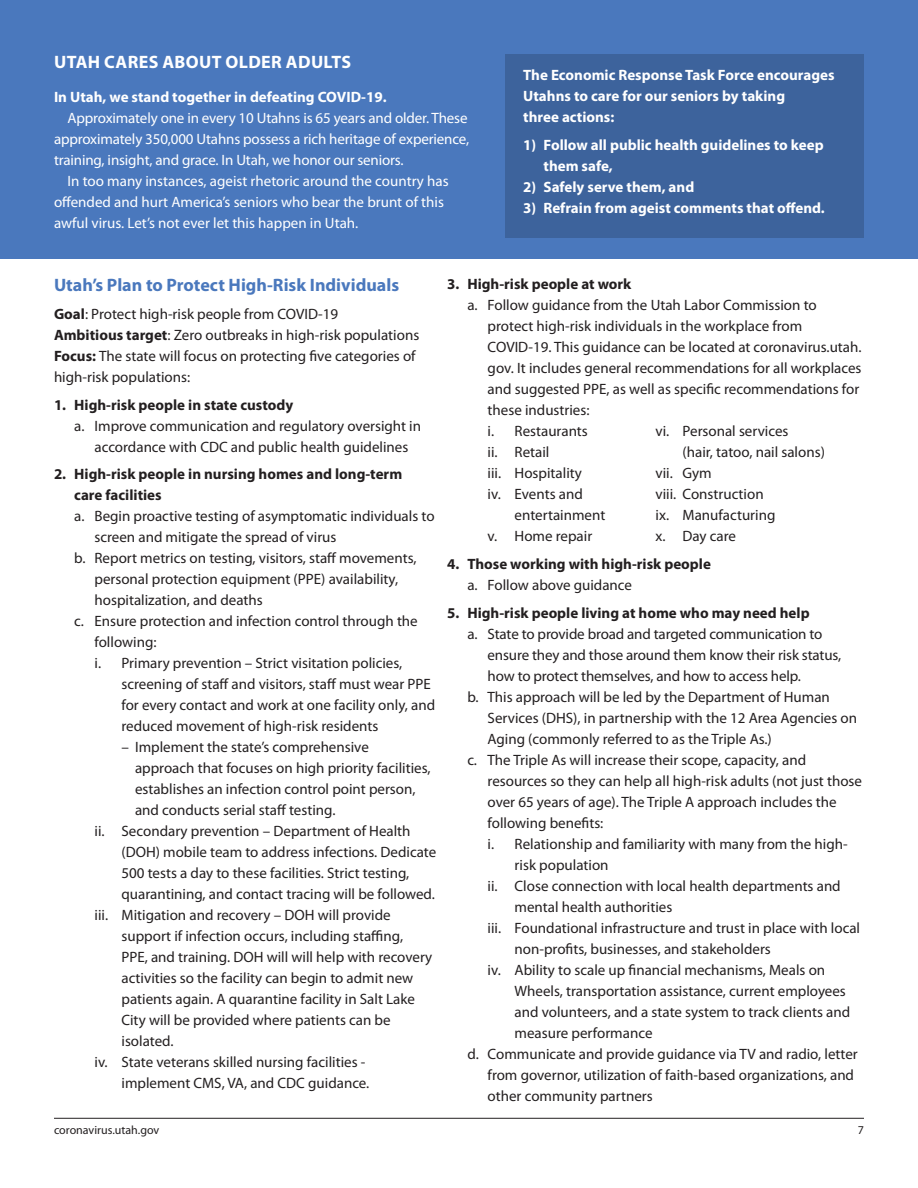
<style>
.page{position:relative;width:918px;height:1188px;background:#fff}
.page>*{position:absolute;margin:0;border:0;box-sizing:border-box;transform-origin:0 0}
.t1{font:700 18px "Myriad Pro";color:#4a78bd}
.t2{font:700 18px "Myriad Pro";letter-spacing:.02em;color:#fff}
.t3{font:15px/21px "Myriad Pro";color:#231f20}
.t4{font:15px/21px "Myriad Pro";color:#fff;text-align:justify}
.t5{font:700 15px/21px "Myriad Pro";color:#fff}
.t6{font:700 15px/21px "Myriad Pro";color:#231f20}
.t7{font:12px "Myriad Pro";color:#231f20}
.s1{font-weight:700}
</style>
<div class="page">
<div style="left:0;top:0;width:918px;height:258px;background:#4a78bd"></div>
<div style="left:505px;top:54px;width:359px;height:184px;background:#3d639c"></div>
<hr style="left:54px;top:1118px;width:810px;height:1px;background:#231f20">
<p class="t2" style="left:54px;top:50px;width:298px">UTAH CARES ABOUT OLDER ADULTS</p>
<p class="t5" style="left:54px;top:86px;width:334px">In Utah, we stand together in defeating COVID-19.</p>
<p class="t4" style="left:54px;top:107px;width:417px;text-indent:14px">Approximately one in every 10 Utahns is 65 years and older. These approximately 350,000 Utahns possess a rich heritage of experience, training, insight, and grace. In Utah, we honor our seniors.</p>
<p class="t4" style="left:54px;top:170px;width:396px;text-align:left;text-indent:14px">In too many instances, ageist rhetoric around the country has offended and hurt America’s seniors who bear the brunt of this awful virus. Let’s not ever let this happen in Utah.</p>
<p class="t5" style="left:523px;top:64px;width:313px">The Economic Response Task Force encourages<br>Utahns to care for our seniors by taking<br>three actions:</p>
<p class="t5" style="left:544px;top:134px;width:282px;text-indent:-20px">1) Follow all public health guidelines to keep them safe,</p>
<p class="t5" style="left:523px;top:176px;width:173px">2) Safely serve them, and</p>
<p class="t5" style="left:523px;top:197px;width:303px">3) Refrain from ageist comments that offend.</p>
<p class="t1" style="left:54px;top:273px;width:347px">Utah’s Plan to Protect High-Risk Individuals</p>
<p class="t3" style="left:54px;top:303px;width:367px"><span class="s1">Goal</span>: Protect high-risk people from COVID-19<br><span class="s1">Ambitious target</span>: Zero outbreaks in high-risk populations <span class="s1">Focus:</span> The state will focus on protecting five categories of high-risk populations:</p>
<p class="t6" style="left:54px;top:394px;width:241px">1. High-risk people in state custody</p>
<p class="t3" style="left:74px;top:415px;width:348px;text-align:center">a. Improve communication and regulatory oversight in accordance with CDC and public health guidelines</p>
<p class="t6" style="left:74px;top:463px;width:329px;text-indent:-20px">2. High-risk people in nursing homes and long-term care facilities</p>
<p class="t3" style="left:74px;top:506px;width:362px">a. Begin proactive testing of asymptomatic individuals to</p>
<p class="t3" style="left:94px;top:527px;width:243px">screen and mitigate the spread of virus</p>
<p class="t3" style="left:74px;top:548px;width:344px">b. Report metrics on testing, visitors, staff movements,</p>
<p class="t3" style="left:94px;top:569px;width:305px">personal protection equipment (PPE) availability,</p>
<p class="t3" style="left:94px;top:590px;width:170px">hospitalization, and deaths</p>
<p class="t3" style="left:74px;top:611px;width:345px">c. Ensure protection and infection control through the</p>
<p class="t3" style="left:94px;top:632px;width:63px">following:</p>
<p class="t3" style="left:94px;top:653px;width:309px">i. Primary prevention – Strict visitation policies,</p>
<p class="t3" style="left:122px;top:674px;width:311px">screening of staff and visitors, staff must wear PPE</p>
<p class="t3" style="left:122px;top:695px;width:315px">for every contact and work at one facility only, and</p>
<p class="t3" style="left:122px;top:716px;width:258px">reduced movement of high-risk residents</p>
<p class="t3" style="left:122px;top:737px;width:249px">– Implement the state’s comprehensive</p>
<p class="t3" style="left:135px;top:758px;width:297px">approach that focuses on high priority facilities,</p>
<p class="t3" style="left:135px;top:779px;width:282px">establishes an infection control point person,</p>
<p class="t3" style="left:135px;top:800px;width:202px">and conducts serial staff testing.</p>
<p class="t3" style="left:94px;top:821px;width:318px">ii. Secondary prevention – Department of Health</p>
<p class="t3" style="left:122px;top:842px;width:316px">(DOH) mobile team to address infections. Dedicate</p>
<p class="t3" style="left:122px;top:863px;width:289px">500 tests a day to these facilities. Strict testing,</p>
<p class="t3" style="left:122px;top:884px;width:315px">quarantining, and contact tracing will be followed.</p>
<p class="t3" style="left:94px;top:905px;width:298px">iii. Mitigation and recovery – DOH will provide</p>
<p class="t3" style="left:122px;top:926px;width:283px">support if infection occurs, including staffing,</p>
<p class="t3" style="left:122px;top:947px;width:312px">PPE, and training. DOH will will help with recovery</p>
<p class="t3" style="left:122px;top:968px;width:293px">activities so the facility can begin to admit new</p>
<p class="t3" style="left:122px;top:989px;width:295px">patients again. A quarantine facility in Salt Lake</p>
<p class="t3" style="left:122px;top:1010px;width:271px">City will be provided where patients can be</p>
<p class="t3" style="left:122px;top:1031px;width:54px">isolated.</p>
<p class="t3" style="left:94px;top:1052px;width:272px">iv. State veterans skilled nursing facilities -</p>
<p class="t3" style="left:122px;top:1073px;width:249px">implement CMS, VA, and CDC guidance.</p>
<p class="t6" style="left:447px;top:273px;width:186px">3. High-risk people at work</p>
<p class="t3" style="left:467px;top:295px;width:351px">a. Follow guidance from the Utah Labor Commission to</p>
<p class="t3" style="left:488px;top:316px;width:316px">protect high-risk individuals in the workplace from</p>
<p class="t3" style="left:488px;top:337px;width:375px">COVID-19. This guidance can be located at coronavirus.utah.</p>
<p class="t3" style="left:488px;top:358px;width:375px">gov. It includes general recommendations for all workplaces</p>
<p class="t3" style="left:488px;top:379px;width:373px">and suggested PPE, as well as specific recommendations for</p>
<p class="t3" style="left:488px;top:400px;width:103px">these industries:</p>
<p class="t3" style="left:488px;top:421px;width:102px">i. Restaurants</p>
<p class="t3" style="left:488px;top:442px;width:63px">ii. Retail</p>
<p class="t3" style="left:488px;top:463px;width:96px">iii. Hospitality</p>
<p class="t3" style="left:488px;top:484px;width:97px">iv. Events and</p>
<p class="t3" style="left:515px;top:505px;width:92px">entertainment</p>
<p class="t3" style="left:488px;top:526px;width:106px">v. Home repair</p>
<p class="t3" style="left:656px;top:421px;width:135px">vi. Personal services</p>
<p class="t3" style="left:683px;top:442px;width:144px">(hair, tatoo, nail salons)</p>
<p class="t3" style="left:656px;top:463px;width:58px">vii. Gym</p>
<p class="t3" style="left:656px;top:484px;width:110px">viii. Construction</p>
<p class="t3" style="left:656px;top:505px;width:121px">ix. Manufacturing</p>
<p class="t3" style="left:656px;top:526px;width:82px">x. Day care</p>
<p class="t6" style="left:447px;top:553px;width:265px">4. Those working with high-risk people</p>
<p class="t3" style="left:467px;top:574px;width:166px">a. Follow above guidance</p>
<p class="t6" style="left:447px;top:602px;width:364px">5. High-risk people living at home who may need help</p>
<p class="t3" style="left:467px;top:623px;width:356px">a. State to provide broad and targeted communication to</p>
<p class="t3" style="left:488px;top:644px;width:355px">ensure they and those around them know their risk status,</p>
<p class="t3" style="left:488px;top:665px;width:315px">how to protect themselves, and how to access help.</p>
<p class="t3" style="left:467px;top:686px;width:364px">b. This approach will be led by the Department of Human</p>
<p class="t3" style="left:488px;top:707px;width:371px">Services (DHS), in partnership with the 12 Area Agencies on</p>
<p class="t3" style="left:488px;top:728px;width:286px">Aging (commonly referred to as the Triple As.)</p>
<p class="t3" style="left:467px;top:749px;width:340px">c. The Triple As will increase their scope, capacity, and</p>
<p class="t3" style="left:488px;top:770px;width:376px">resources so they can help all high-risk adults (not just those</p>
<p class="t3" style="left:488px;top:791px;width:351px">over 65 years of age). The Triple A approach includes the</p>
<p class="t3" style="left:488px;top:812px;width:117px">following benefits:</p>
<p class="t3" style="left:488px;top:833px;width:362px">i. Relationship and familiarity with many from the high-</p>
<p class="t3" style="left:515px;top:854px;width:95px">risk population</p>
<p class="t3" style="left:488px;top:875px;width:355px">ii. Close connection with local health departments and</p>
<p class="t3" style="left:515px;top:896px;width:159px">mental health authorities</p>
<p class="t3" style="left:488px;top:917px;width:374px">iii. Foundational infrastructure and trust in place with local</p>
<p class="t3" style="left:515px;top:938px;width:258px">non-profits, businesses, and stakeholders</p>
<p class="t3" style="left:488px;top:959px;width:339px">iv. Ability to scale up financial mechanisms, Meals on</p>
<p class="t3" style="left:515px;top:980px;width:333px">Wheels, transportation assistance, current employees</p>
<p class="t3" style="left:515px;top:1001px;width:337px">and volunteers, and a state system to track clients and</p>
<p class="t3" style="left:515px;top:1022px;width:139px">measure performance</p>
<p class="t3" style="left:467px;top:1043px;width:392px">d. Communicate and provide guidance via TV and radio, letter</p>
<p class="t3" style="left:488px;top:1064px;width:368px">from governor, utilization of faith-based organizations, and</p>
<p class="t3" style="left:488px;top:1085px;width:167px">other community partners</p>
<p class="t7" style="left:54px;top:1122px;width:107px">coronavirus.utah.gov</p>
<p class="t7" style="left:858px;top:1122px;width:8px">7</p>
</div>
